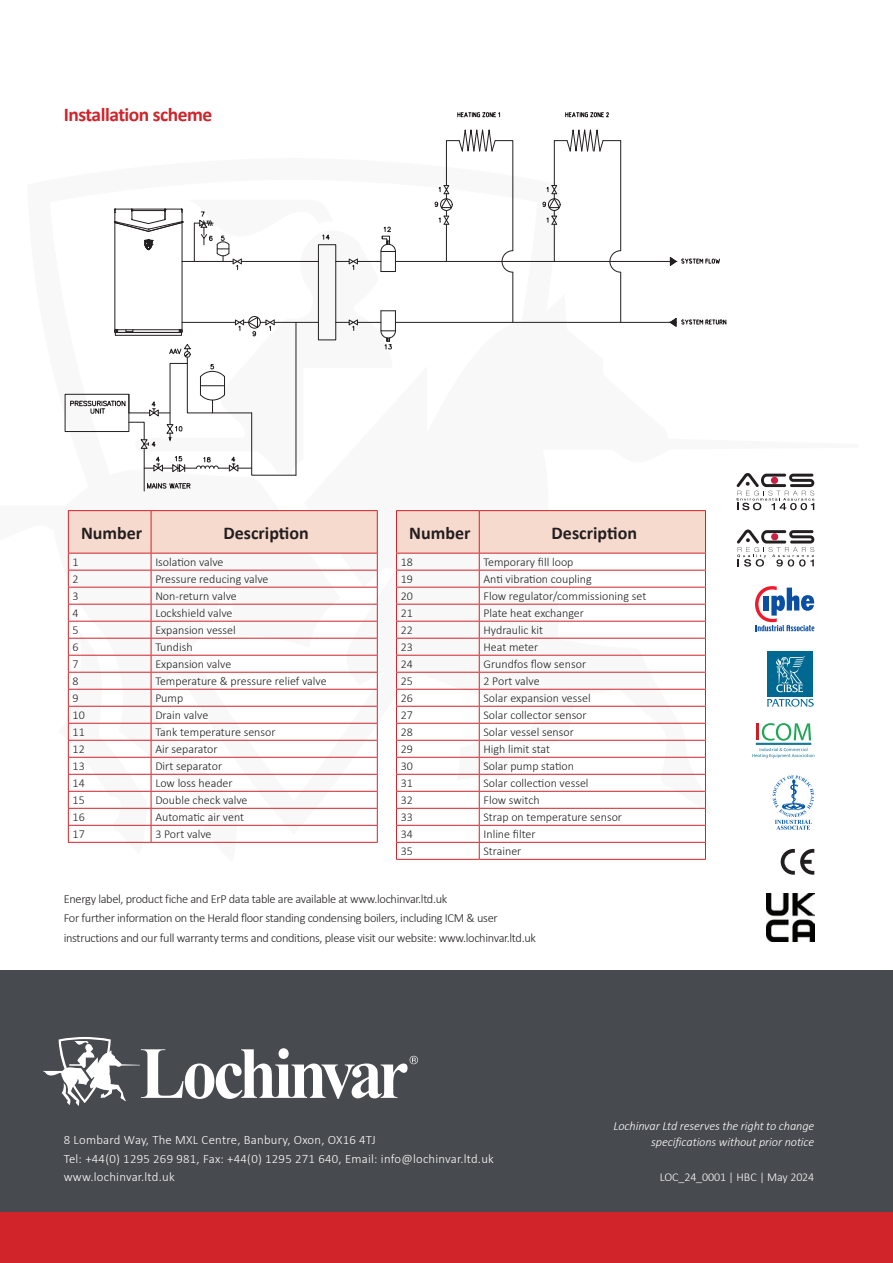
<style>
.page{position:relative;width:893px;height:1263px;background:#fff}
.page>*{position:absolute;margin:0;border:0;box-sizing:border-box;transform-origin:0 0}
.t1{font:700 19.5px "Calibri";letter-spacing:-.025em;color:#d1232a}
.t2{font:700 18px "Calibri";color:#231f20}
.t3{font:300 12.75px/18.8px "Calibri";letter-spacing:.02em;color:#fff}
.t4{font:300 12.3px/19.5px "Calibri";letter-spacing:-.025em;color:#231f20}
.t5{font:italic 300 12.3px/15.8px "Calibri";letter-spacing:-.01em;color:#fff;text-align:right}
.t6{font:300 12px "Calibri";color:#231f20}
.t7{font:300 12px "Calibri";letter-spacing:-.01em;color:#fff}
</style>
<div class="page">
<div style="left:0;top:970px;width:893px;height:293px;background:#474a4e"></div>
<div style="left:0;top:1212px;width:893px;height:51px;background:#d1232a"></div>
<svg style="left:43px;top:1037px;width:375px;height:69px"></svg>
<svg style="left:781px;top:849px;width:33px;height:26px"></svg>
<div style="left:767px;top:651px;width:46px;height:46px;background:#006991"></div>
<svg style="left:776px;top:656px;width:29px;height:36px"></svg>
<svg style="left:767px;top:699px;width:47px;height:8px"></svg>
<img style="left:766px;top:894px;width:48px;height:48px">
<svg style="left:755px;top:586px;width:59px;height:45px"></svg>
<hr style="left:756px;top:723px;width:3px;height:17px;background:#ce1f26">
<svg style="left:762px;top:723px;width:49px;height:18px"></svg>
<svg style="left:752px;top:748px;width:62px;height:10px"></svg>
<hr style="left:756px;top:743px;width:55px;height:1px;background:#157896">
<svg style="left:773px;top:775px;width:41px;height:55px"></svg>
<svg style="left:737px;top:473px;width:77px;height:37px"></svg>
<svg style="left:737px;top:529px;width:77px;height:38px"></svg>
<div style="left:115px;top:335px;width:67px;height:1px;border:1px solid #231f20"></div>
<svg style="left:114px;top:208px;width:69px;height:127px"></svg>
<hr style="left:182px;top:261px;width:51px;height:1px;background:#231f20">
<hr style="left:241px;top:261px;width:77px;height:1px;background:#231f20">
<hr style="left:182px;top:322px;width:53px;height:1px;background:#231f20">
<hr style="left:274px;top:322px;width:44px;height:1px;background:#231f20">
<div style="left:318px;top:244px;width:18px;height:96px;border:1px solid #231f20"></div>
<div style="left:248px;top:316px;width:13px;height:12px;border:1px solid #231f20;border-radius:50%"></div>
<svg style="left:235px;top:317px;width:40px;height:19px"></svg>
<svg style="left:322px;top:234px;width:8px;height:6px"></svg>
<hr style="left:395px;top:261px;width:275px;height:1px;background:#231f20">
<hr style="left:395px;top:322px;width:275px;height:1px;background:#231f20">
<svg style="left:670px;top:257px;width:50px;height:9px"></svg>
<svg style="left:670px;top:318px;width:56px;height:9px"></svg>
<hr style="left:144px;top:448px;width:1px;height:43px;background:#231f20">
<svg style="left:147px;top:483px;width:43px;height:6px"></svg>
<hr style="left:296px;top:322px;width:1px;height:153px;background:#231f20">
<svg style="left:194px;top:211px;width:48px;height:59px"></svg>
<svg style="left:336px;top:310px;width:60px;height:39px"></svg>
<svg style="left:336px;top:226px;width:60px;height:46px"></svg>
<svg style="left:70px;top:344px;width:226px;height:131px"></svg>
<hr style="left:512px;top:272px;width:1px;height:50px;background:#231f20">
<svg style="left:435px;top:129px;width:78px;height:144px"></svg>
<svg style="left:457px;top:112px;width:43px;height:6px"></svg>
<hr style="left:620px;top:272px;width:1px;height:50px;background:#231f20">
<svg style="left:542px;top:129px;width:79px;height:144px"></svg>
<svg style="left:565px;top:112px;width:44px;height:6px"></svg>
<hr style="left:68px;top:510px;width:83px;height:1px;background:#d1232a">
<hr style="left:151px;top:510px;width:227px;height:1px;background:#d1232a">
<hr style="left:396px;top:510px;width:83px;height:1px;background:#d1232a">
<hr style="left:479px;top:510px;width:227px;height:1px;background:#d1232a">
<hr style="left:396px;top:859px;width:83px;height:1px;background:#d1232a">
<hr style="left:479px;top:859px;width:227px;height:1px;background:#d1232a">
<svg style="left:68px;top:511px;width:638px;height:348px"></svg>
<hr style="left:705px;top:511px;width:1px;height:42px;background:#d1232a">
<h1 class="t1" style="left:64px;top:101px;width:150px">Installation scheme</h1>
<h2 class="t2" style="left:81px;top:520px;width:63px">Number</h2>
<h2 class="t2" style="left:223px;top:520px;width:87px">Description</h2>
<p class="t6" style="left:73px;top:555px;width:8px">1</p>
<p class="t6" style="left:155px;top:555px;width:70px">Isolation valve</p>
<p class="t6" style="left:73px;top:572px;width:8px">2</p>
<p class="t6" style="left:155px;top:572px;width:115px">Pressure reducing valve</p>
<p class="t6" style="left:73px;top:589px;width:8px">3</p>
<p class="t6" style="left:155px;top:589px;width:83px">Non-return valve</p>
<p class="t6" style="left:73px;top:606px;width:8px">4</p>
<p class="t6" style="left:155px;top:606px;width:79px">Lockshield valve</p>
<p class="t6" style="left:73px;top:623px;width:8px">5</p>
<p class="t6" style="left:155px;top:623px;width:82px">Expansion vessel</p>
<p class="t6" style="left:73px;top:640px;width:8px">6</p>
<p class="t6" style="left:155px;top:640px;width:39px">Tundish</p>
<p class="t6" style="left:73px;top:657px;width:8px">7</p>
<p class="t6" style="left:155px;top:657px;width:77px">Expansion valve</p>
<p class="t6" style="left:73px;top:674px;width:8px">8</p>
<p class="t6" style="left:155px;top:674px;width:173px">Temperature &amp; pressure relief valve</p>
<p class="t6" style="left:73px;top:691px;width:8px">9</p>
<p class="t6" style="left:155px;top:691px;width:29px">Pump</p>
<p class="t6" style="left:73px;top:708px;width:14px">10</p>
<p class="t6" style="left:155px;top:708px;width:54px">Drain valve</p>
<p class="t6" style="left:73px;top:725px;width:14px">11</p>
<p class="t6" style="left:155px;top:725px;width:122px">Tank temperature sensor</p>
<p class="t6" style="left:73px;top:742px;width:14px">12</p>
<p class="t6" style="left:155px;top:742px;width:64px">Air separator</p>
<p class="t6" style="left:73px;top:759px;width:14px">13</p>
<p class="t6" style="left:155px;top:759px;width:68px">Dirt separator</p>
<p class="t6" style="left:73px;top:776px;width:14px">14</p>
<p class="t6" style="left:155px;top:776px;width:79px">Low loss header</p>
<p class="t6" style="left:73px;top:793px;width:14px">15</p>
<p class="t6" style="left:155px;top:793px;width:94px">Double check valve</p>
<p class="t6" style="left:73px;top:810px;width:14px">16</p>
<p class="t6" style="left:155px;top:810px;width:90px">Automatic air vent</p>
<p class="t6" style="left:73px;top:827px;width:14px">17</p>
<p class="t6" style="left:155px;top:827px;width:58px">3 Port valve</p>
<h2 class="t2" style="left:409px;top:520px;width:63px">Number</h2>
<h2 class="t2" style="left:552px;top:520px;width:87px">Description</h2>
<p class="t6" style="left:401px;top:555px;width:14px">18</p>
<p class="t6" style="left:483px;top:555px;width:91px">Temporary fill loop</p>
<p class="t6" style="left:401px;top:572px;width:14px">19</p>
<p class="t6" style="left:483px;top:572px;width:110px">Anti vibration coupling</p>
<p class="t6" style="left:401px;top:589px;width:14px">20</p>
<p class="t6" style="left:483px;top:589px;width:164px">Flow regulator/commissioning set</p>
<p class="t6" style="left:401px;top:606px;width:14px">21</p>
<p class="t6" style="left:483px;top:606px;width:102px">Plate heat exchanger</p>
<p class="t6" style="left:401px;top:623px;width:14px">22</p>
<p class="t6" style="left:483px;top:623px;width:61px">Hydraulic kit</p>
<p class="t6" style="left:401px;top:640px;width:14px">23</p>
<p class="t6" style="left:483px;top:640px;width:56px">Heat meter</p>
<p class="t6" style="left:401px;top:657px;width:14px">24</p>
<p class="t6" style="left:483px;top:657px;width:104px">Grundfos flow sensor</p>
<p class="t6" style="left:401px;top:674px;width:14px">25</p>
<p class="t6" style="left:483px;top:674px;width:58px">2 Port valve</p>
<p class="t6" style="left:401px;top:691px;width:14px">26</p>
<p class="t6" style="left:483px;top:691px;width:109px">Solar expansion vessel</p>
<p class="t6" style="left:401px;top:708px;width:14px">27</p>
<p class="t6" style="left:483px;top:708px;width:105px">Solar collector sensor</p>
<p class="t6" style="left:401px;top:725px;width:14px">28</p>
<p class="t6" style="left:483px;top:725px;width:92px">Solar vessel sensor</p>
<p class="t6" style="left:401px;top:742px;width:14px">29</p>
<p class="t6" style="left:483px;top:742px;width:68px">High limit stat</p>
<p class="t6" style="left:401px;top:759px;width:14px">30</p>
<p class="t6" style="left:483px;top:759px;width:92px">Solar pump station</p>
<p class="t6" style="left:401px;top:776px;width:14px">31</p>
<p class="t6" style="left:483px;top:776px;width:107px">Solar collection vessel</p>
<p class="t6" style="left:401px;top:793px;width:14px">32</p>
<p class="t6" style="left:483px;top:793px;width:58px">Flow switch</p>
<p class="t6" style="left:401px;top:810px;width:14px">33</p>
<p class="t6" style="left:483px;top:810px;width:140px">Strap on temperature sensor</p>
<p class="t6" style="left:401px;top:827px;width:14px">34</p>
<p class="t6" style="left:483px;top:827px;width:54px">Inline filter</p>
<p class="t6" style="left:401px;top:844px;width:14px">35</p>
<p class="t6" style="left:483px;top:844px;width:39px">Strainer</p>
<p class="t4" style="left:64px;top:889px;width:474px">Energy label, product fiche and ErP data table are available at www.lochinvar.ltd.uk<br>For further information on the Herald floor standing condensing boilers, including ICM &amp; user instructions and our full warranty terms and conditions, please visit our website: www.lochinvar.ltd.uk</p>
<p class="t3" style="left:64px;top:1130px;width:432px">8 Lombard Way, The MXL Centre, Banbury, Oxon, OX16 4TJ<br>Tel: +44(0) 1295 269 981, Fax: +44(0) 1295 271 640, Email: info@lochinvar.ltd.uk www.lochinvar.ltd.uk</p>
<p class="t5" style="left:613px;top:1118px;width:203px">Lochinvar Ltd reserves the right to change specifications without prior notice</p>
<p class="t7" style="left:660px;top:1169px;width:156px">LOC_24_0001 | HBC | May 2024</p>
</div>
